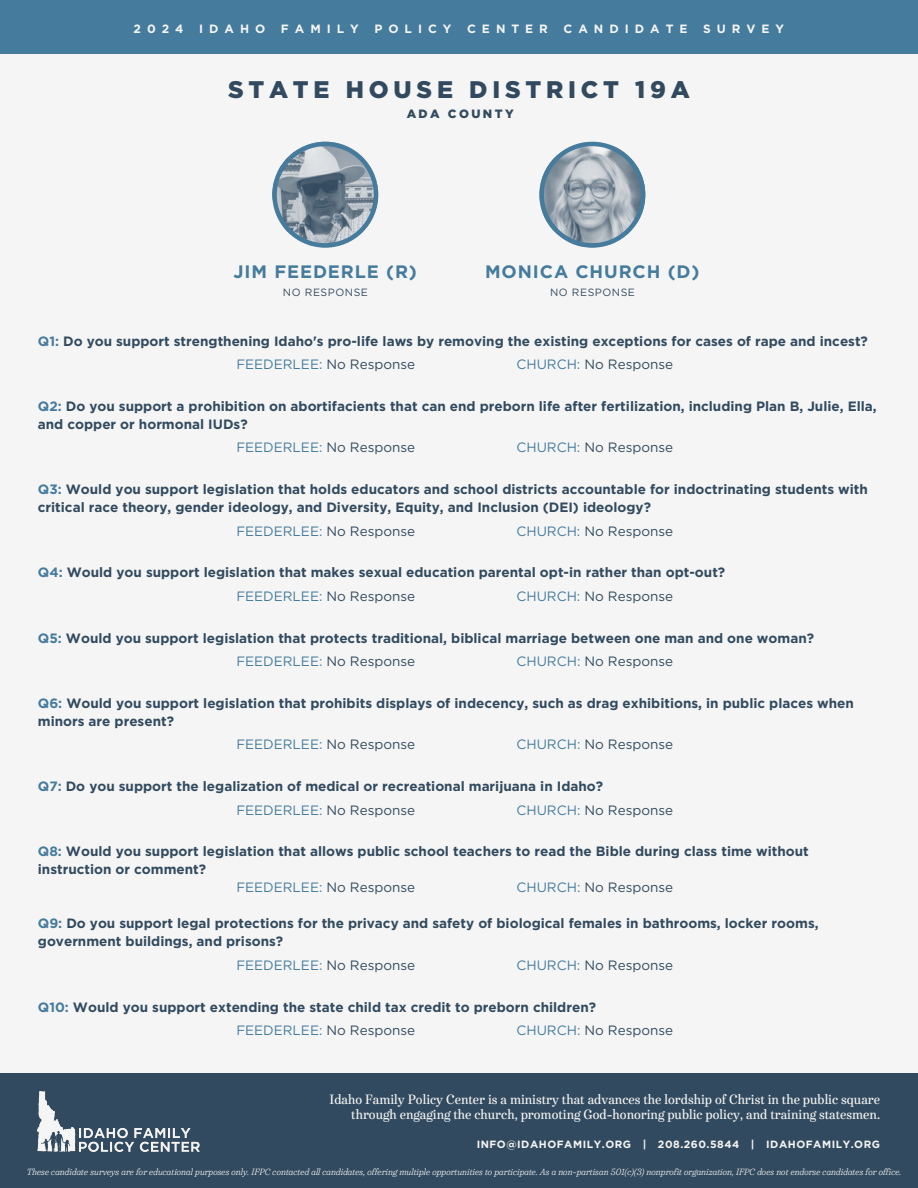
<style>
.page{position:relative;width:918px;height:1188px;background:#f5f5f5}
.page>*{position:absolute;margin:0;border:0;box-sizing:border-box;transform-origin:0 0}
.t1{font:900 24px "Gotham";letter-spacing:.2em;color:#324a5f}
.t2{font:700 18px "Gotham";letter-spacing:.05em;color:#457b9d}
.t3{font:700 13.5px/23.7px "Gotham";color:#324a5f}
.t4{font:13.5px "Gotham";color:#324a5f}
.t5{font:600 13.5px/15.8px "Urge Text";color:#f5f5f5;text-align:right}
.t6{font:13.5px "Gotham";color:#457b9d}
.t7{font:700 12px "Gotham";letter-spacing:.5em;color:#f5f5f5}
.t8{font:900 12px "Gotham";letter-spacing:.2em;color:#324a5f}
.t9{font:700 10.5px "Gotham";letter-spacing:.05em;color:#f5f5f5}
.t10{font:10.5px "Gotham";letter-spacing:.05em;color:#324a5f}
.t11{font:italic 300 9px "Urge Text";color:#fff}
.s1{color:#457b9d}
.s2{font-weight:400;color:#457b9d}
.s3{font-weight:400}
.s4{color:#324a5f}
</style>
<div class="page">
<div style="left:0;top:1073px;width:918px;height:115px;background:#324a5f"></div>
<img style="left:38px;top:1091px;width:162px;height:61px">
<div style="left:0;top:0;width:918px;height:54px;background:#457b9d"></div>
<svg style="left:272px;top:142px;width:106px;height:105px"></svg>
<svg style="left:539px;top:142px;width:106px;height:105px"></svg>
<p class="t7" style="left:134px;top:21px;width:51px">2024</p>
<p class="t7" style="left:199px;top:21px;width:68px">IDAHO</p>
<p class="t7" style="left:281px;top:21px;width:79px">FAMILY</p>
<p class="t7" style="left:374px;top:21px;width:79px">POLICY</p>
<p class="t7" style="left:467px;top:21px;width:82px">CENTER</p>
<p class="t7" style="left:564px;top:21px;width:125px">CANDIDATE</p>
<p class="t7" style="left:703px;top:21px;width:83px">SURVEY</p>
<h2 class="t1" style="left:228px;top:75px;width:463px">STATE HOUSE DISTRICT 19A</h2>
<h2 class="t8" style="left:407px;top:106px;width:109px">ADA COUNTY</h2>
<p class="t2" style="left:234px;top:260px;width:185px">JIM FEEDERLE (R)</p>
<p class="t10" style="left:283px;top:286px;width:86px">NO RESPONSE</p>
<h3 class="t2" style="left:485px;top:260px;width:216px">MONICA CHURCH (D)</h3>
<h3 class="t10" style="left:550px;top:286px;width:86px">NO RESPONSE</h3>
<p class="t3" style="left:236px;top:329px;width:633px;text-indent:-198px"><span class="s1">Q1:</span> Do you support strengthening Idaho's pro-life laws by removing the existing exceptions for cases of rape and incest?<br><span class="s2">FEEDERLEE:</span> <span class="s3">No Response</span></p>
<p class="t4" style="left:516px;top:356px;width:158px"><span class="s1">CHURCH:</span> No Response</p>
<p class="t3" style="left:38px;top:397px;width:840px;line-height:18px"><span class="s1">Q2:</span> Do you support a prohibition on abortifacients that can end preborn life after fertilization, including Plan B, Julie, Ella, and copper or hormonal IUDs?</p>
<p class="t6" style="left:236px;top:439px;width:180px">FEEDERLEE: <span class="s4">No Response</span></p>
<p class="t4" style="left:516px;top:439px;width:158px"><span class="s1">CHURCH:</span> No Response</p>
<p class="t3" style="left:38px;top:480px;width:831px;line-height:18px"><span class="s1">Q3:</span> Would you support legislation that holds educators and school districts accountable for indoctrinating students with critical race theory, gender ideology, and Diversity, Equity, and Inclusion (DEI) ideology?</p>
<p class="t6" style="left:236px;top:523px;width:180px">FEEDERLEE: <span class="s4">No Response</span></p>
<p class="t4" style="left:516px;top:523px;width:158px"><span class="s1">CHURCH:</span> No Response</p>
<p class="t3" style="left:236px;top:561px;width:490px;text-indent:-198px"><span class="s1">Q4:</span> Would you support legislation that makes sexual education parental opt-in rather than opt-out?<br><span class="s2">FEEDERLEE:</span> <span class="s3">No Response</span></p>
<p class="t4" style="left:516px;top:588px;width:158px"><span class="s1">CHURCH:</span> No Response</p>
<p class="t3" style="left:236px;top:626px;width:579px;text-indent:-198px"><span class="s1">Q5:</span> Would you support legislation that protects traditional, biblical marriage between one man and one woman?<br><span class="s2">FEEDERLEE:</span> <span class="s3">No Response</span></p>
<p class="t4" style="left:516px;top:653px;width:158px"><span class="s1">CHURCH:</span> No Response</p>
<p class="t3" style="left:38px;top:694px;width:818px;line-height:18px"><span class="s1">Q6:</span> Would you support legislation that prohibits displays of indecency, such as drag exhibitions, in public places when minors are present?</p>
<p class="t6" style="left:236px;top:736px;width:180px">FEEDERLEE: <span class="s4">No Response</span></p>
<p class="t4" style="left:516px;top:736px;width:158px"><span class="s1">CHURCH:</span> No Response</p>
<p class="t3" style="left:236px;top:774px;width:368px;text-indent:-198px"><span class="s1">Q7:</span> Do you support the legalization of medical or recreational marijuana in Idaho?<br><span class="s2">FEEDERLEE:</span> <span class="s3">No Response</span></p>
<p class="t4" style="left:516px;top:802px;width:158px"><span class="s1">CHURCH:</span> No Response</p>
<p class="t3" style="left:38px;top:840px;width:773px"><span class="s1">Q8:</span> Would you support legislation that allows public school teachers to read the Bible during class time without</p>
<p class="t3" style="left:38px;top:858px;width:170px">instruction or comment?</p>
<p class="t6" style="left:236px;top:879px;width:180px">FEEDERLEE: <span class="s4">No Response</span></p>
<p class="t4" style="left:516px;top:879px;width:158px"><span class="s1">CHURCH:</span> No Response</p>
<p class="t3" style="left:38px;top:914px;width:782px;line-height:18px"><span class="s1">Q9:</span> Do you support legal protections for the privacy and safety of biological females in bathrooms, locker rooms, government buildings, and prisons?</p>
<p class="t6" style="left:236px;top:957px;width:180px">FEEDERLEE: <span class="s4">No Response</span></p>
<p class="t4" style="left:516px;top:957px;width:158px"><span class="s1">CHURCH:</span> No Response</p>
<p class="t3" style="left:236px;top:995px;width:361px;text-indent:-198px"><span class="s1">Q10:</span> Would you support extending the state child tax credit to preborn children?<br><span class="s2">FEEDERLEE:</span> <span class="s3">No Response</span></p>
<p class="t4" style="left:516px;top:1022px;width:158px"><span class="s1">CHURCH:</span> No Response</p>
<p class="t5" style="left:330px;top:1091px;width:552px">Idaho Family Policy Center is a ministry that advances the lordship of Christ in the public square through engaging the church, promoting God-honoring public policy, and training statesmen.</p>
<h6 class="t9" style="left:477px;top:1138px;width:405px">INFO@IDAHOFAMILY.ORG | 208.260.5844 | IDAHOFAMILY.ORG</h6>
<h2 class="t11" style="left:27px;top:1167px;width:876px">These candidate surveys are for educational purposes only. IFPC contacted all candidates, offering multiple opportunities to participate. As a non-partisan 501(c)(3) nonprofit organization, IFPC does not endorse candidates for office.</h2>
</div>
